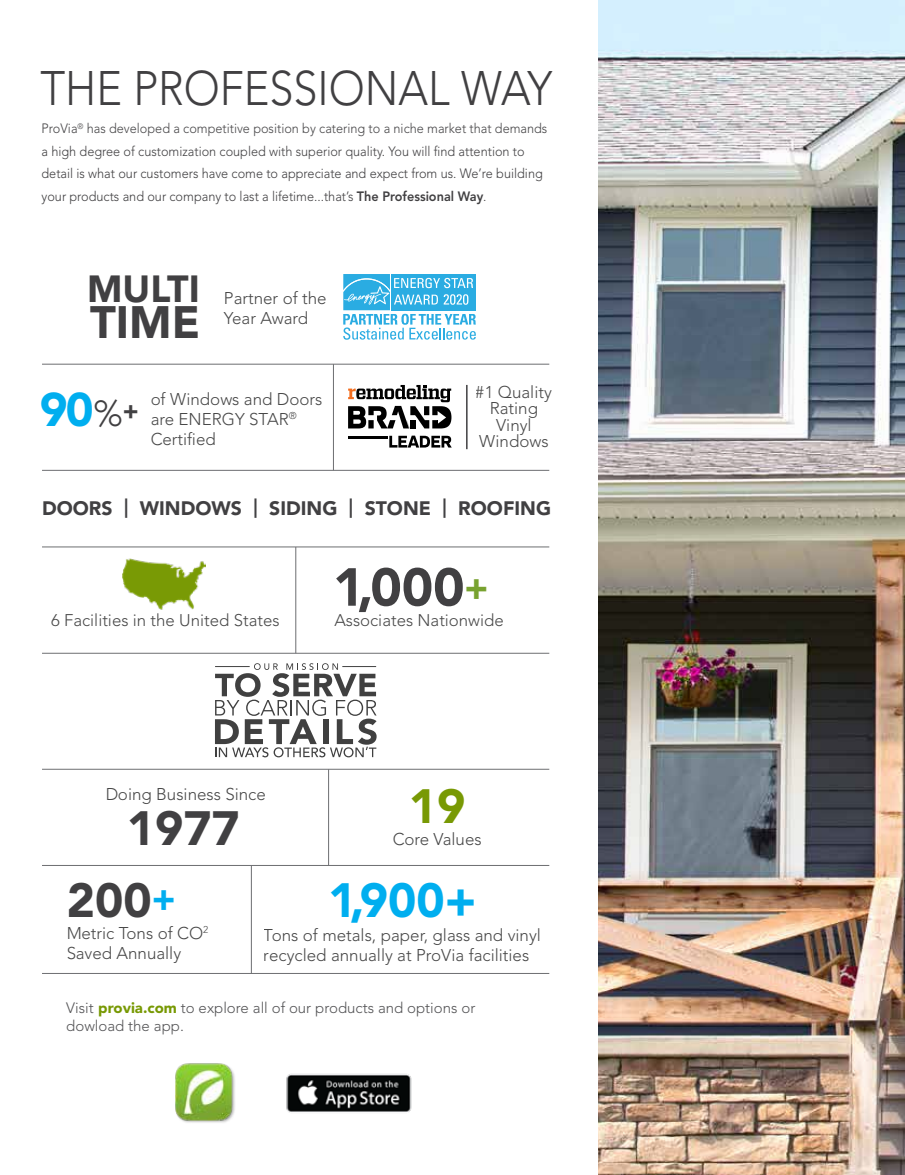
<style>
.page{position:relative;width:905px;height:1175px;background:#fff}
.page>*{position:absolute;margin:0;border:0;box-sizing:border-box;transform-origin:0 0}
.t1{font:900 52.95px "Avenir LT Std";color:#414042}
.t2{font:300 48px "Avenir LT Std";color:#414042;scale:.9 1}
.t3{font:900 47.7px "Avenir LT Std";color:#414042}
.t4{font:900 47.7px "Avenir LT Std";color:#00aeef}
.t5{font:900 47.7px "Avenir LT Std";color:#789904}
.t6{font:900 46.95px "Avenir LT Std";color:#00aeef}
.t7{font:900 45px "Avenir LT Std";color:#414042}
.t8{font:900 37.5px "Avenir LT Std";color:#414042}
.t9{font:900 19.35px "Avenir LT Std";color:#414042}
.t10{font:300 16.95px/20.4px "Avenir LT Std";color:#000}
.t11{font:300 16.8px "Avenir LT Std";color:#000}
.t12{font:300 15px/18px "Avenir LT Std";color:#545456}
.t13{font:300 13.5px/22.5px "Avenir LT Std";color:#414042;scale:.94 1}
.s1{font-weight:800}
.s2{font-weight:300;font-size:36px;color:#414042}
.s3{font-size:36px;color:#78a22f}
.s4{font-size:36px;color:#00aeef}
.s5{font-weight:900;color:#789904}
</style>
<div class="page">
<img style="left:598px;top:0;width:306px;height:1174px">
<div style="left:0;top:0;width:614px;height:178px;background:#fff"></div>
<hr style="left:328px;top:769px;width:1px;height:96px;background:#6d6e71">
<hr style="left:333px;top:364px;width:1px;height:106px;background:#6d6e71">
<hr style="left:251px;top:865px;width:1px;height:108px;background:#6d6e71">
<hr style="left:295px;top:547px;width:1px;height:106px;background:#6d6e71">
<hr style="left:42px;top:364px;width:507px;height:1px;background:#6d6e71">
<hr style="left:42px;top:470px;width:507px;height:1px;background:#6d6e71">
<hr style="left:42px;top:546px;width:507px;height:1px;background:#6d6e71">
<hr style="left:42px;top:653px;width:507px;height:1px;background:#6d6e71">
<hr style="left:42px;top:769px;width:507px;height:1px;background:#6d6e71">
<hr style="left:42px;top:865px;width:507px;height:1px;background:#6d6e71">
<hr style="left:42px;top:973px;width:507px;height:1px;background:#6d6e71">
<img style="left:122px;top:558px;width:83px;height:52px">
<div style="left:175px;top:1062px;width:61px;height:61px;background:#000;opacity:.35"></div>
<img style="left:175px;top:1062px;width:59px;height:61px">
<img style="left:286px;top:1073px;width:126px;height:40px">
<svg style="left:389px;top:435px;width:62px;height:12px"></svg>
<svg style="left:348px;top:385px;width:103px;height:44px"></svg>
<hr style="left:348px;top:436px;width:39px;height:2px;background:#000">
<hr style="left:466px;top:385px;width:1px;height:64px;background:#414042">
<svg style="left:215px;top:663px;width:161px;height:94px"></svg>
<svg style="left:343px;top:274px;width:133px;height:66px"></svg>
<h2 class="t2" style="left:40px;top:60px;width:570px">THE PROFESSIONAL WAY</h2>
<p class="t13" style="left:41px;top:117px;width:539px">ProVia<sup>®</sup> has developed a competitive position by catering to a niche market that demands a high degree of customization coupled with superior quality. You will find attention to detail is what our customers have come to appreciate and expect from us. We’re building your products and our company to last a lifetime...that’s <span class="s1">The Professional Way</span>.</p>
<h3 class="t8" style="left:87px;top:266px;width:114px">MULTI</h3>
<h3 class="t7" style="left:90px;top:295px;width:111px">TIME</h3>
<p class="t10" style="left:224px;top:288px;width:104px">Partner of the<br>Year Award</p>
<h3 class="t6" style="left:40px;top:381px;width:101px">90<span class="s2">%</span><sup>+</sup></h3>
<p class="t10" style="left:150px;top:389px;width:173px">of Windows and Doors are ENERGY STAR<sup>®<br></sup>Certified</p>
<p class="t10" style="left:476px;top:384px;width:77px;line-height:16.5px;text-align:center">#1 Quality<br>Rating<br>Vinyl<br>Windows</p>
<h3 class="t9" style="left:42px;top:496px;width:510px">DOORS <span class="s1">|</span> WINDOWS <span class="s1">|</span> SIDING <span class="s1">|</span> STONE <span class="s1">|</span> ROOFING</h3>
<h1 class="t1" style="left:333px;top:555px;width:157px">1,000<span class="s3">+</span></h1>
<p class="t11" style="left:51px;top:610px;width:230px">6 Facilities in the United States</p>
<p class="t11" style="left:334px;top:610px;width:171px">Associates Nationwide</p>
<p class="t10" style="left:105px;top:784px;width:162px">Doing Business Since</p>
<h3 class="t3" style="left:127px;top:799px;width:114px">1977</h3>
<h3 class="t5" style="left:409px;top:778px;width:58px">19</h3>
<p class="t10" style="left:392px;top:829px;width:91px">Core Values</p>
<h3 class="t3" style="left:67px;top:871px;width:110px">200<span class="s4">+</span></h3>
<p class="t10" style="left:66px;top:923px;width:144px">Metric Tons of CO<sup>2<br></sup>Saved Annually</p>
<h3 class="t4" style="left:328px;top:871px;width:150px">1,900+</h3>
<p class="t10" style="left:264px;top:924px;width:278px">Tons of metals, paper, glass and vinyl recycled annually at ProVia facilities</p>
<p class="t12" style="left:66px;top:999px;width:410px">Visit <span class="s5">provia.com</span> to explore all of our products and options or dowload the app.</p>
</div>
